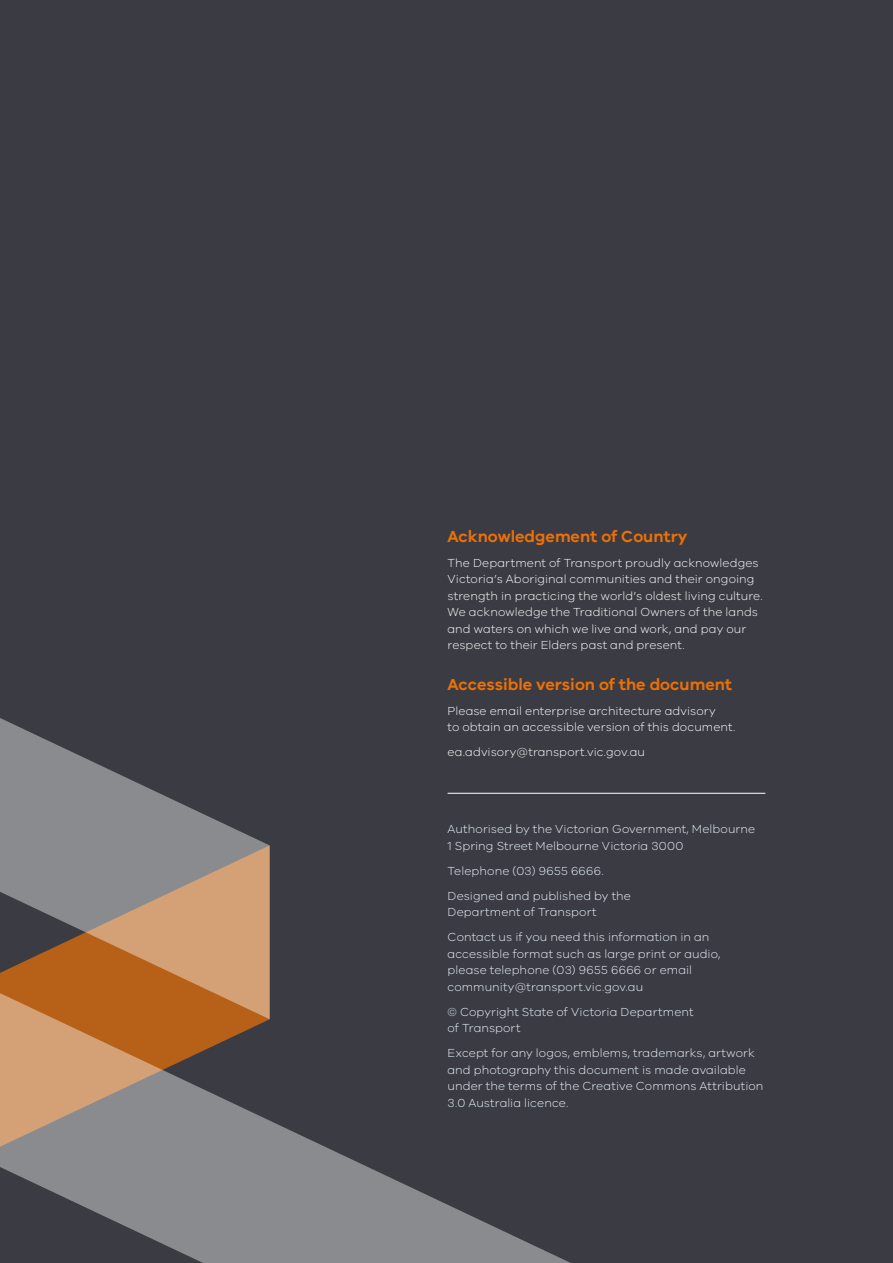
<style>
.page{position:relative;width:893px;height:1263px;background:#3b3c43}
.page>*{position:absolute;margin:0;border:0;box-sizing:border-box;transform-origin:0 0}
.t1{font:600 16.5px "VIC";color:#ed7004}
.t2{font:300 12px/16.5px "VIC";letter-spacing:.01em;color:#eaf3fc}
.t3{font:300 12px/16.5px "VIC";letter-spacing:.01em;color:#fff}
</style>
<div class="page">
<hr style="left:448px;top:793px;width:317px;height:1px;background:#fff">
<svg style="left:0;top:718px;width:270px;height:265px"></svg>
<svg style="left:0;top:983px;width:571px;height:280px"></svg>
<h1 class="t1" style="left:448px;top:526px;width:241px">Acknowledgement of Country</h1>
<p class="t3" style="left:448px;top:554px;width:317px">The Department of Transport proudly acknowledges Victoria’s Aboriginal communities and their ongoing strength in practicing the world’s oldest living culture.<br>We acknowledge the Traditional Owners of the lands and waters on which we live and work, and pay our respect to their Elders past and present.</p>
<h1 class="t1" style="left:448px;top:674px;width:286px">Accessible version of the document</h1>
<p class="t3" style="left:448px;top:702px;width:289px">Please email enterprise architecture advisory<br>to obtain an accessible version of this document.</p>
<p class="t3" style="left:448px;top:744px;width:199px">ea.advisory@transport.vic.gov.au</p>
<p class="t2" style="left:448px;top:820px;width:309px">Authorised by the Victorian Government, Melbourne<br>1 Spring Street Melbourne Victoria 3000</p>
<p class="t2" style="left:448px;top:858px;width:185px;line-height:25px">Telephone (03) 9655 6666.<br>Designed and published by the</p>
<p class="t2" style="left:448px;top:899px;width:263px;line-height:25px">Department of Transport<br>Contact us if you need this information in an</p>
<p class="t2" style="left:448px;top:945px;width:274px">accessible format such as large print or audio, please telephone (03) 9655 6666 or email community@transport.vic.gov.au</p>
<p class="t2" style="left:448px;top:1003px;width:247px">© Copyright State of Victoria Department of Transport</p>
<p class="t2" style="left:448px;top:1044px;width:317px">Except for any logos, emblems, trademarks, artwork and photography this document is made available under the terms of the Creative Commons Attribution 3.0 Australia licence.</p>
</div>
